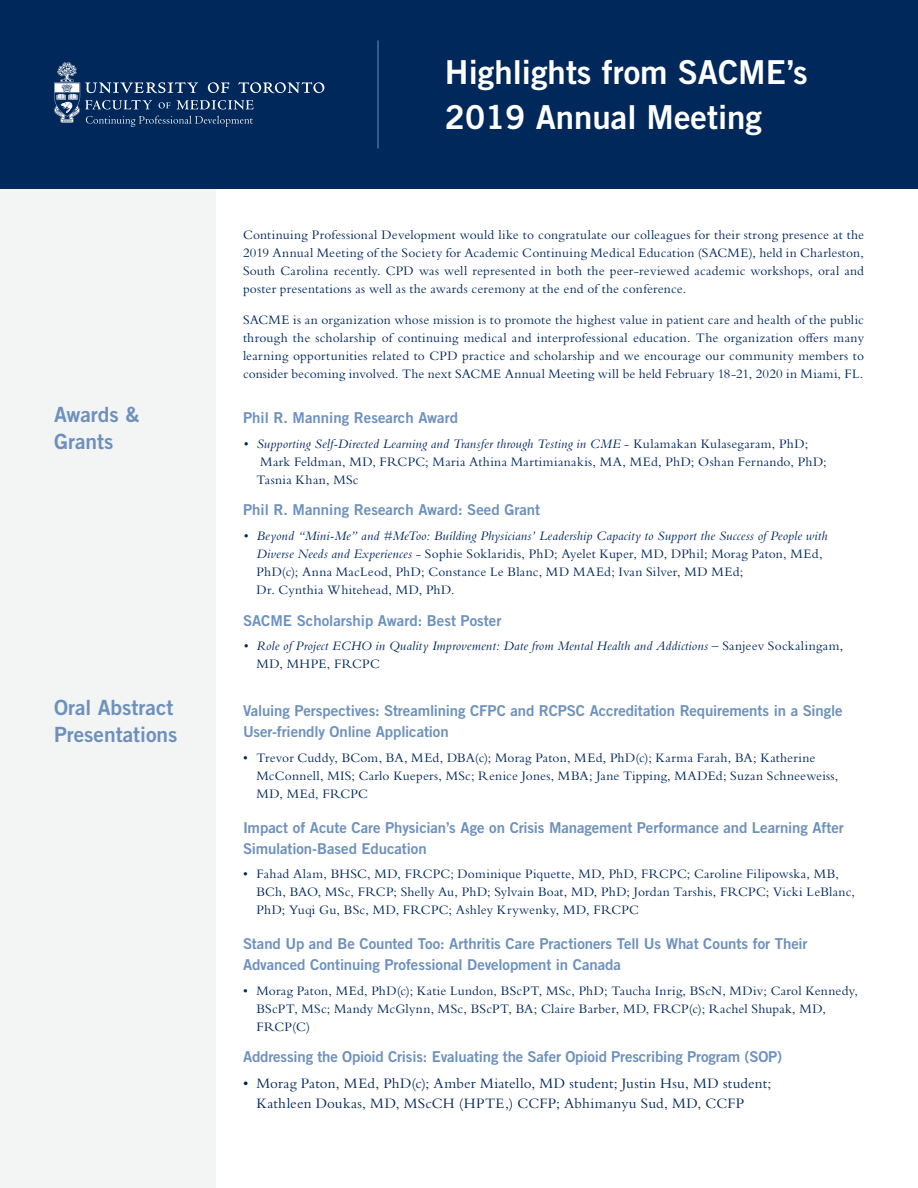
<style>
.page{position:relative;width:918px;height:1188px;background:#fff}
.page>*{position:absolute;margin:0;border:0;box-sizing:border-box;transform-origin:0 0}
.t1{font:33px/45px "Trade Gothic LT Std Bd 2";color:#fff}
.t2{font:21px/27px "Trade Gothic LT Std Bd 2";color:#6d91bd}
.t3{font:15px/21px "Trade Gothic LT Std Bd 2";letter-spacing:-.005em;color:#6d91bd}
.t4{font:15px/19.5px "Bembo Std";letter-spacing:.01em;color:#00285b}
.t5{font:13.5px/18px "Bembo Std";letter-spacing:.02em;color:#00285b}
.t6{font:italic 13.5px/18px "Bembo Std";letter-spacing:.015em;color:#00285b}
.s1{font-style:italic}
.s2{font-style:normal}
</style>
<div class="page">
<div style="left:0;top:0;width:216px;height:1188px;background:#f3f4f4"></div>
<div style="left:0;top:0;width:918px;height:189px;background:#00285b"></div>
<svg style="left:54px;top:62px;width:270px;height:65px"></svg>
<hr style="left:378px;top:40px;width:1px;height:108px;background:#6d91bd">
<p class="t2" style="left:54px;top:401px;width:87px">Awards &amp;<br>Grants</p>
<p class="t2" style="left:54px;top:694px;width:125px">Oral Abstract<br>Presentations</p>
<p class="t1" style="left:445px;top:49px;width:364px">Highlights from SACME’s<br>2019 Annual Meeting</p>
<p class="t5" style="left:243px;top:225px;width:623px;text-align:justify">Continuing Professional Development would like to congratulate our colleagues for their strong presence at the 2019 Annual Meeting of the Society for Academic Continuing Medical Education (SACME), held in Charleston, South Carolina recently. CPD was well represented in both the peer-reviewed academic workshops, oral and poster presentations as well as the awards ceremony at the end of the conference.</p>
<p class="t5" style="left:243px;top:311px;width:623px;text-align:justify">SACME is an organization whose mission is to promote the highest value in patient care and health of the public through the scholarship of continuing medical and interprofessional education. The organization offers many learning opportunities related to CPD practice and scholarship and we encourage our community members to consider becoming involved. The next SACME Annual Meeting will be held February 18-21, 2020 in Miami, FL.</p>
<p class="t3" style="left:243px;top:407px;width:217px">Phil R. Manning Research Award</p>
<p class="t5" style="left:256px;top:434px;width:572px;text-indent:-14px"><span class="s1">• Supporting Self-Directed Learning and Transfer through Testing in CME</span> - Kulamakan Kulasegaram, PhD;<br>Mark Feldman, MD, FRCPC; Maria Athina Martimianakis, MA, MEd, PhD; Oshan Fernando, PhD;<br>Tasnia Khan, MSc</p>
<p class="t3" style="left:243px;top:499px;width:299px">Phil R. Manning Research Award: Seed Grant</p>
<p class="t5" style="left:256px;top:527px;width:573px;text-indent:-14px"><span class="s1">• Beyond “Mini-Me” and #MeToo: Building Physicians’ Leadership Capacity to Support the Success of People with Diverse Needs and Experiences</span> - Sophie Soklaridis, PhD; Ayelet Kuper, MD, DPhil; Morag Paton, MEd, PhD(c); Anna MacLeod, PhD; Constance Le Blanc, MD MAEd; Ivan Silver, MD MEd;<br>Dr. Cynthia Whitehead, MD, PhD.</p>
<p class="t3" style="left:243px;top:609px;width:260px">SACME Scholarship Award: Best Poster</p>
<p class="t6" style="left:256px;top:637px;width:588px;text-indent:-14px">• Role of Project ECHO in Quality Improvement: Date from Mental Health and Addictions <span class="s2">– Sanjeev Sockalingam,<br>MD, MHPE, FRCPC</span></p>
<p class="t3" style="left:243px;top:700px;width:601px">Valuing Perspectives: Streamlining CFPC and RCPSC Accreditation Requirements in a Single<br>User-friendly Online Application</p>
<p class="t5" style="left:256px;top:749px;width:583px;text-indent:-14px">• Trevor Cuddy, BCom, BA, MEd, DBA(c); Morag Paton, MEd, PhD(c); Karma Farah, BA; Katherine<br>McConnell, MIS; Carlo Kuepers, MSc; Renice Jones, MBA; Jane Tipping, MADEd; Suzan Schneeweiss,<br>MD, MEd, FRCPC</p>
<p class="t3" style="left:243px;top:816px;width:602px">Impact of Acute Care Physician’s Age on Crisis Management Performance and Learning After<br>Simulation-Based Education</p>
<p class="t5" style="left:256px;top:865px;width:600px;text-indent:-14px">• Fahad Alam, BHSC, MD, FRCPC; Dominique Piquette, MD, PhD, FRCPC; Caroline Filipowska, MB,<br>BCh, BAO, MSc, FRCP; Shelly Au, PhD; Sylvain Boat, MD, PhD; Jordan Tarshis, FRCPC; Vicki LeBlanc,<br>PhD; Yuqi Gu, BSc, MD, FRCPC; Ashley Krywenky, MD, FRCPC</p>
<p class="t3" style="left:243px;top:933px;width:566px">Stand Up and Be Counted Too: Arthritis Care Practioners Tell Us What Counts for Their<br>Advanced Continuing Professional Development in Canada</p>
<p class="t5" style="left:256px;top:981px;width:603px;text-indent:-14px">• Morag Paton, MEd, PhD(c); Katie Lundon, BScPT, MSc, PhD; Taucha Inrig, BScN, MDiv; Carol Kennedy,<br>BScPT, MSc; Mandy McGlynn, MSc, BScPT, BA; Claire Barber, MD, FRCP(c); Rachel Shupak, MD,<br>FRCP(C)</p>
<p class="t3" style="left:243px;top:1046px;width:541px">Addressing the Opioid Crisis: Evaluating the Safer Opioid Prescribing Program (SOP)</p>
<p class="t4" style="left:256px;top:1074px;width:516px;text-indent:-14px">• Morag Paton, MEd, PhD(c); Amber Miatello, MD student; Justin Hsu, MD student;<br>Kathleen Doukas, MD, MScCH (HPTE,) CCFP; Abhimanyu Sud, MD, CCFP</p>
</div>
